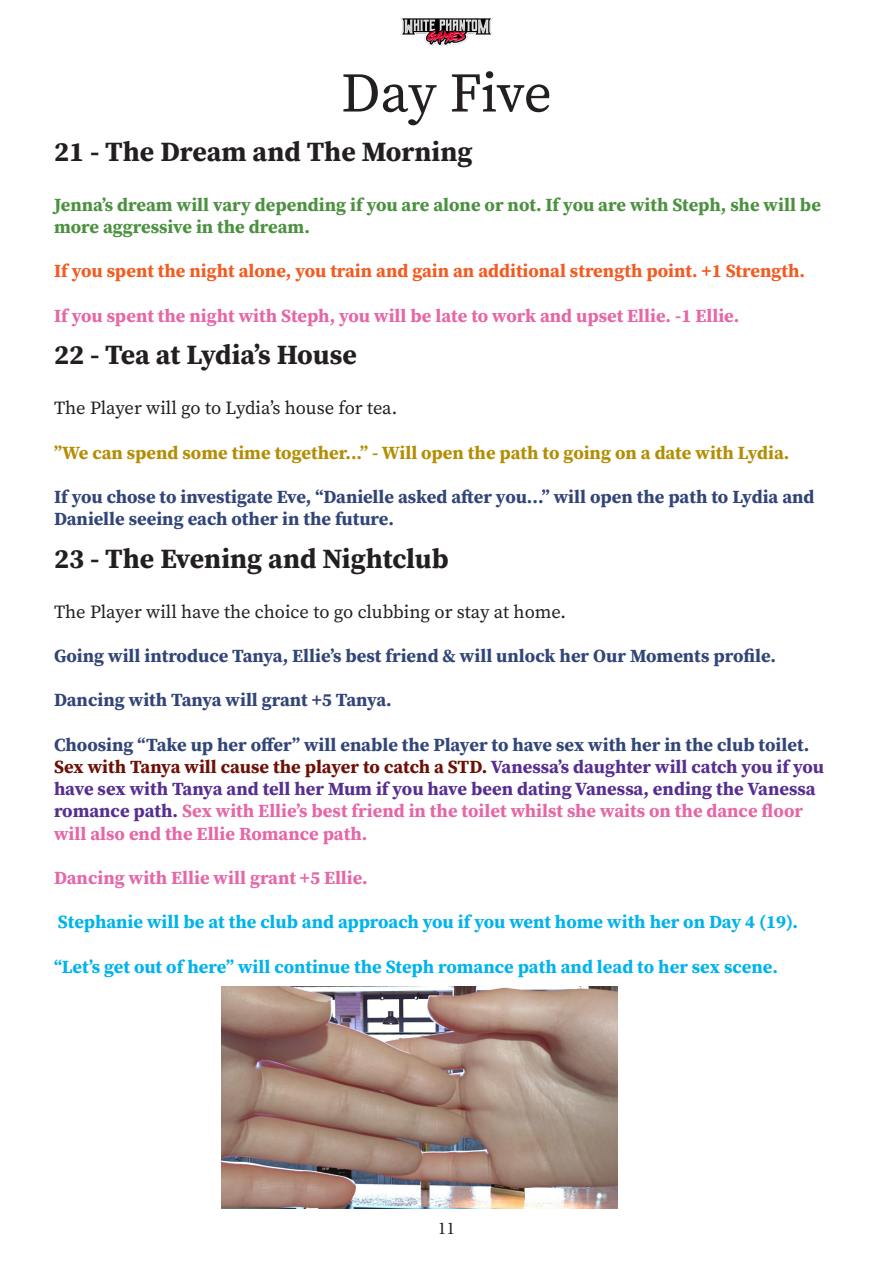
<style>
.page{position:relative;width:893px;height:1263px;background:#fff}
.page>*{position:absolute;margin:0;border:0;box-sizing:border-box;transform-origin:0 0}
.t1{font:55.5px "Source Serif Pro";letter-spacing:-.01em;color:#231f20}
.t2{font:700 27.75px "Source Serif Pro";color:#231f20}
.t3{font:700 18.45px/22.2px "Source Serif Pro";color:#572e91}
.t4{font:700 18.45px/22.2px "Source Serif Pro";color:#324578}
.t5{font:700 18.45px "Source Serif Pro";color:#00b3ec}
.t6{font:700 18.45px "Source Serif Pro";color:#e567a7}
.t7{font:700 18.45px/22.2px "Source Serif Pro";color:#4b913f}
.t8{font:18.45px "Source Serif Pro";color:#231f20}
.t9{font:700 18.45px "Source Serif Pro";color:#f25b21}
.t10{font:700 18.45px "Source Serif Pro";color:#b38e04}
.t11{font:18px "Minion Pro";color:#231f20}
.s1{color:#324578}
.s2{color:#6d1106}
.s3{color:#e567a7}
</style>
<div class="page">
<img style="left:400px;top:17px;width:93px;height:28px">
<img style="left:222px;top:986px;width:395px;height:223px">
<h1 class="t1" style="left:341px;top:56px;width:212px">Day Five</h1>
<h2 class="t2" style="left:54px;top:133px;width:420px">21 - The Dream and The Morning</h2>
<p class="t7" style="left:54px;top:193px;width:768px">Jenna’s dream will vary depending if you are alone or not. If you are with Steph, she will be more aggressive in the dream.</p>
<p class="t9" style="left:54px;top:258px;width:753px">If you spent the night alone, you train and gain an additional strength point. +1 Strength.</p>
<p class="t6" style="left:54px;top:303px;width:687px">If you spent the night with Steph, you will be late to work and upset Ellie. -1 Ellie.</p>
<h2 class="t2" style="left:54px;top:336px;width:305px">22 - Tea at Lydia’s House</h2>
<p class="t8" style="left:54px;top:396px;width:345px">The Player will go to Lydia’s house for tea.</p>
<p class="t10" style="left:54px;top:440px;width:737px">”We can spend some time together...” - Will open the path to going on a date with Lydia.</p>
<p class="t4" style="left:54px;top:485px;width:762px">If you chose to investigate Eve, “Danielle asked after you...” will open the path to Lydia and<br>Danielle seeing each other in the future.</p>
<h2 class="t2" style="left:54px;top:539px;width:396px">23 - The Evening and Nightclub</h2>
<p class="t8" style="left:54px;top:599px;width:513px">The Player will have the choice to go clubbing or stay at home.</p>
<p class="t4" style="left:54px;top:644px;width:724px">Going will introduce Tanya, Ellie’s best friend &amp; will unlock her Our Moments profile.</p>
<p class="t4" style="left:54px;top:689px;width:339px">Dancing with Tanya will grant +5 Tanya.</p>
<p class="t3" style="left:54px;top:733px;width:772px"><span class="s1">Choosing “Take up her offer” will enable the Player to have sex with her in the club toilet.<br></span><span class="s2">Sex with Tanya will cause the player to catch a STD.</span> Vanessa’s daughter will catch you if you have sex with Tanya and tell her Mum if you have been dating Vanessa, ending the Vanessa romance path. <span class="s3">Sex with Ellie’s best friend in the toilet whilst she waits on the dance floor will also end the Ellie Romance path.</span></p>
<p class="t6" style="left:54px;top:865px;width:315px">Dancing with Ellie will grant +5 Ellie.</p>
<p class="t5" style="left:58px;top:909px;width:742px">Stephanie will be at the club and approach you if you went home with her on Day 4 (19).</p>
<p class="t5" style="left:54px;top:954px;width:725px">“Let’s get out of here” will continue the Steph romance path and lead to her sex scene.</p>
<p class="t11" style="left:438px;top:1216px;width:19px">11</p>
</div>
